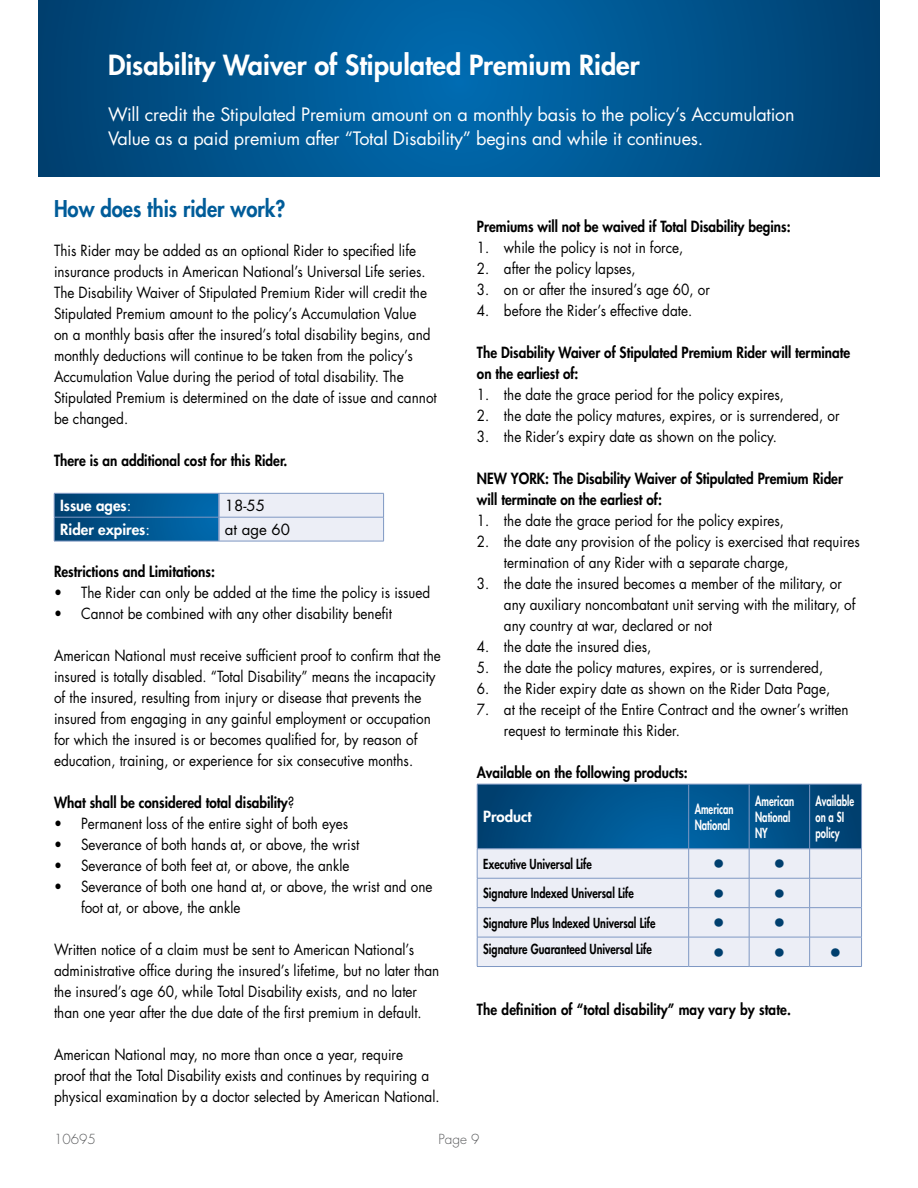
<style>
.page{position:relative;width:918px;height:1188px;background:#fff}
.page>*{position:absolute;margin:0;border:0;box-sizing:border-box;transform-origin:0 0}
.t1{font:800 27px "Futura";color:#fff}
.t2{font:800 22.5px "Futura";color:#005c99;scale:.9 1}
.t3{font:22.5px "Futura";color:#003f6e}
.t4{font:18px/24px "Futura";letter-spacing:-.01em;color:#fff}
.t5{font:15px/21px "Futura";color:#000;scale:.9 1}
.t6{font:800 15px/21px "Futura";color:#000;scale:.9 1}
.t7{font:800 15px "Futura";color:#fff}
.t8{font:15px "Futura";color:#000}
.t9{font:800 13.5px "Futura";color:#000;scale:.8 1}
.t10{font:800 13.5px/16.2px "Futura";color:#fff;scale:.7 1}
.t11{font:300 13.5px "Futura";color:#58595b}
.s1{font-weight:400}
</style>
<div class="page">
<svg style="left:39px;top:0;width:840px;height:176px;background:#00558f"></svg>
<hr style="left:54px;top:541px;width:165px;height:1px;background:#7f98c3">
<svg style="left:54px;top:493px;width:330px;height:48px;background:#76a1c2"></svg>
<hr style="left:219px;top:541px;width:165px;height:1px;background:#7f98c3">
<hr style="left:218px;top:494px;width:2px;height:23px;background:#7f98c3">
<hr style="left:218px;top:517px;width:2px;height:24px;background:#7f98c3">
<svg style="left:477px;top:784px;width:385px;height:182px;background:#96b4ce"></svg>
<hr style="left:477px;top:966px;width:212px;height:1px;background:#7f98c3">
<hr style="left:689px;top:966px;width:60px;height:1px;background:#7f98c3">
<hr style="left:749px;top:966px;width:61px;height:1px;background:#7f98c3">
<hr style="left:810px;top:966px;width:52px;height:1px;background:#7f98c3">
<h1 class="t1" style="left:108px;top:48px;width:533px">Disability Waiver of Stipulated Premium Rider</h1>
<p class="t4" style="left:108px;top:103px;width:688px">Will credit the Stipulated Premium amount on a monthly basis to the policy’s Accumulation<br>Value as a paid premium after “Total Disability” begins and while it continues.</p>
<h2 class="t2" style="left:54px;top:195px;width:259px">How does this rider work?</h2>
<p class="t5" style="left:54px;top:240px;width:427px">This Rider may be added as an optional Rider to specified life insurance products in American National’s Universal Life series.<br>The Disability Waiver of Stipulated Premium Rider will credit the Stipulated Premium amount to the policy’s Accumulation Value<br>on a monthly basis after the insured’s total disability begins, and monthly deductions will continue to be taken from the policy’s Accumulation Value during the period of total disability. The Stipulated Premium is determined on the date of issue and cannot be changed.</p>
<p class="t6" style="left:54px;top:450px;width:261px">There is an additional cost for this Rider.</p>
<p class="t7" style="left:60px;top:496px;width:73px">Issue ages<span class="s1">:</span></p>
<p class="t8" style="left:225px;top:496px;width:42px">18-55</p>
<p class="t7" style="left:60px;top:520px;width:91px">Rider expires<span class="s1">:</span></p>
<p class="t8" style="left:225px;top:520px;width:67px">at age 60</p>
<p class="t6" style="left:54px;top:561px;width:180px">Restrictions and Limitations:</p>
<p class="t5" style="left:54px;top:582px;width:420px">• The Rider can only be added at the time the policy is issued</p>
<p class="t5" style="left:54px;top:603px;width:377px">• Cannot be combined with any other disability benefit</p>
<p class="t5" style="left:54px;top:645px;width:431px">American National must receive sufficient proof to confirm that the insured is totally disabled. “Total Disability” means the incapacity of the insured, resulting from injury or disease that prevents the insured from engaging in any gainful employment or occupation for which the insured is or becomes qualified for, by reason of education, training, or experience for six consecutive months.</p>
<p class="t6" style="left:54px;top:792px;width:269px">What shall be considered total disability<span class="s1">?</span></p>
<p class="t5" style="left:54px;top:813px;width:328px">• Permanent loss of the entire sight of both eyes</p>
<p class="t5" style="left:54px;top:834px;width:341px">• Severance of both hands at, or above, the wrist</p>
<p class="t5" style="left:54px;top:855px;width:330px">• Severance of both feet at, or above, the ankle</p>
<p class="t5" style="left:81px;top:876px;width:392px;text-indent:-27px">• Severance of both one hand at, or above, the wrist and one foot at, or above, the ankle</p>
<p class="t5" style="left:54px;top:939px;width:430px">Written notice of a claim must be sent to American National’s administrative office during the insured’s lifetime, but no later than the insured’s age 60, while Total Disability exists, and no later than one year after the due date of the first premium in default.</p>
<p class="t5" style="left:54px;top:1044px;width:430px">American National may, no more than once a year, require<br>proof that the Total Disability exists and continues by requiring a physical examination by a doctor selected by American National.</p>
<p class="t6" style="left:477px;top:216px;width:350px">Premiums will not be waived if Total Disability begins:</p>
<p class="t5" style="left:477px;top:237px;width:231px">1. while the policy is not in force,</p>
<p class="t5" style="left:477px;top:258px;width:178px">2. after the policy lapses,</p>
<p class="t5" style="left:477px;top:279px;width:260px">3. on or after the insured’s age 60, or</p>
<p class="t5" style="left:477px;top:300px;width:241px">4. before the Rider’s effective date.</p>
<p class="t6" style="left:477px;top:342px;width:416px">The Disability Waiver of Stipulated Premium Rider will terminate on the earliest of:</p>
<p class="t5" style="left:477px;top:384px;width:343px">1. the date the grace period for the policy expires,</p>
<p class="t5" style="left:477px;top:405px;width:404px">2. the date the policy matures, expires, or is surrendered, or</p>
<p class="t5" style="left:477px;top:426px;width:335px">3. the Rider’s expiry date as shown on the policy.</p>
<p class="t6" style="left:477px;top:468px;width:408px">NEW YORK: The Disability Waiver of Stipulated Premium Rider will terminate on the earliest of:</p>
<p class="t5" style="left:477px;top:510px;width:343px">1. the date the grace period for the policy expires,</p>
<p class="t5" style="left:504px;top:531px;width:397px;text-indent:-27px">2. the date any provision of the policy is exercised that requires termination of any Rider with a separate charge,</p>
<p class="t5" style="left:504px;top:573px;width:392px;text-indent:-27px">3. the date the insured becomes a member of the military, or any auxiliary noncombatant unit serving with the military, of any country at war, declared or not</p>
<p class="t5" style="left:477px;top:636px;width:195px">4. the date the insured dies,</p>
<p class="t5" style="left:477px;top:657px;width:386px">5. the date the policy matures, expires, or is surrendered,</p>
<p class="t5" style="left:477px;top:678px;width:394px">6. the Rider expiry date as shown on the Rider Data Page,</p>
<p class="t5" style="left:504px;top:699px;width:384px;text-indent:-27px">7. at the receipt of the Entire Contract and the owner’s written request to terminate this Rider.</p>
<p class="t6" style="left:477px;top:762px;width:236px">Available on the following products:</p>
<p class="t7" style="left:483px;top:807px;width:50px">Product</p>
<p class="t10" style="left:695px;top:801px;width:57px">American<br>National</p>
<p class="t10" style="left:755px;top:793px;width:57px">American<br>National<br>NY</p>
<p class="t10" style="left:816px;top:793px;width:56px">Available on a SI policy</p>
<p class="t9" style="left:483px;top:855px;width:137px">Executive Universal Life</p>
<h2 class="t3" style="left:712px;top:850px;width:75px">• •</h2>
<p class="t9" style="left:483px;top:885px;width:190px">Signature Indexed Universal Life</p>
<h2 class="t3" style="left:712px;top:879px;width:75px">• •</h2>
<p class="t9" style="left:483px;top:914px;width:217px">Signature Plus Indexed Universal Life</p>
<h2 class="t3" style="left:712px;top:908px;width:75px">• •</h2>
<p class="t9" style="left:483px;top:940px;width:212px">Signature Guaranteed Universal Life</p>
<h2 class="t3" style="left:712px;top:938px;width:75px">• •</h2>
<h2 class="t3" style="left:829px;top:938px;width:15px">•</h2>
<p class="t6" style="left:477px;top:999px;width:350px">The definition of “total disability” may vary by state.</p>
<p class="t11" style="left:54px;top:1131px;width:43px">10695</p>
<p class="t11" style="left:438px;top:1131px;width:43px">Page 9</p>
</div>
